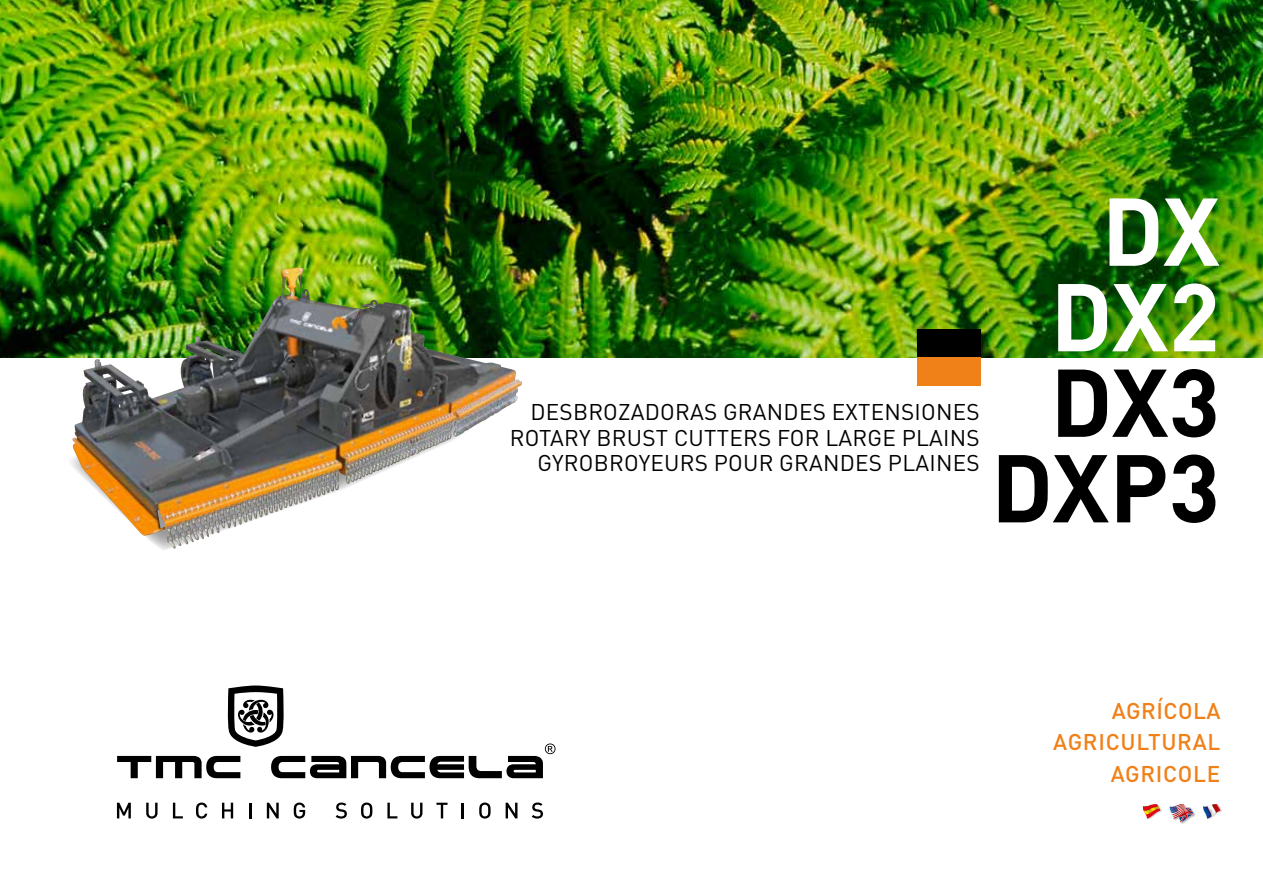
<style>
.page{position:relative;width:1263px;height:893px;background:#fff}
.page>*{position:absolute;margin:0;border:0;box-sizing:border-box;transform-origin:0 0}
.t1{font:700 94.5px/85.5px "DIN Pro";color:#000;text-align:right}
.t2{font:700 94.5px/85.5px "DIN Pro";color:#fff;text-align:center}
.t3{font:22.5px/25.5px "DIN Pro";letter-spacing:.01em;color:#000;text-align:right}
.t4{font:500 22.5px/31.5px "DIN Pro";letter-spacing:.03em;color:#f08018;text-align:right}
</style>
<div class="page">
<img style="left:0;top:0;width:1263px;height:357px">
<div style="left:917px;top:329px;width:64px;height:28px;background:#000"></div>
<div style="left:917px;top:357px;width:64px;height:28px;background:#f08018"></div>
<div style="left:1203px;top:804px;width:19px;height:16px;background:#000;opacity:.18"></div>
<svg style="left:1203px;top:804px;width:17px;height:15px"></svg>
<div style="left:1143px;top:804px;width:19px;height:16px;background:#000;opacity:.18"></div>
<svg style="left:1143px;top:804px;width:17px;height:15px"></svg>
<div style="left:1169px;top:804px;width:27px;height:20px;background:#000;opacity:.3"></div>
<svg style="left:1169px;top:804px;width:25px;height:18px"></svg>
<svg style="left:117px;top:685px;width:438px;height:93px"></svg>
<svg style="left:117px;top:803px;width:14px;height:15px"></svg>
<svg style="left:146px;top:803px;width:12px;height:16px"></svg>
<svg style="left:173px;top:803px;width:10px;height:15px"></svg>
<svg style="left:196px;top:802px;width:11px;height:17px"></svg>
<svg style="left:222px;top:803px;width:11px;height:15px"></svg>
<svg style="left:249px;top:803px;width:2px;height:15px"></svg>
<svg style="left:267px;top:803px;width:12px;height:15px"></svg>
<svg style="left:294px;top:802px;width:11px;height:17px"></svg>
<svg style="left:336px;top:802px;width:11px;height:17px"></svg>
<svg style="left:361px;top:802px;width:11px;height:17px"></svg>
<svg style="left:387px;top:803px;width:10px;height:15px"></svg>
<svg style="left:411px;top:803px;width:11px;height:16px"></svg>
<svg style="left:436px;top:803px;width:11px;height:15px"></svg>
<svg style="left:462px;top:803px;width:2px;height:15px"></svg>
<svg style="left:479px;top:802px;width:12px;height:17px"></svg>
<svg style="left:506px;top:803px;width:11px;height:15px"></svg>
<svg style="left:532px;top:802px;width:11px;height:17px"></svg>
<img style="left:71px;top:399px;width:446px;height:151px">
<img style="left:72px;top:267px;width:227px;height:282px">
<p class="t3" style="left:510px;top:398px;width:471px">DESBROZADORAS GRAND ES EXTENSIONES<br>ROTARY B RUST CUTTERS FOR LARGE PLAINS<br>GYROBROYEURS POUR GRAND ES PLAINES</p>
<h1 class="t2" style="left:1050px;top:185px;width:171px">DX<br>DX2</h1>
<h1 class="t1" style="left:991px;top:356px;width:230px">DX3<br>DXP3</h1>
<p class="t4" style="left:1053px;top:694px;width:169px">AGRÍCOLA<br>AGRICULTURAL<br>AGRICOLE</p>
</div>
